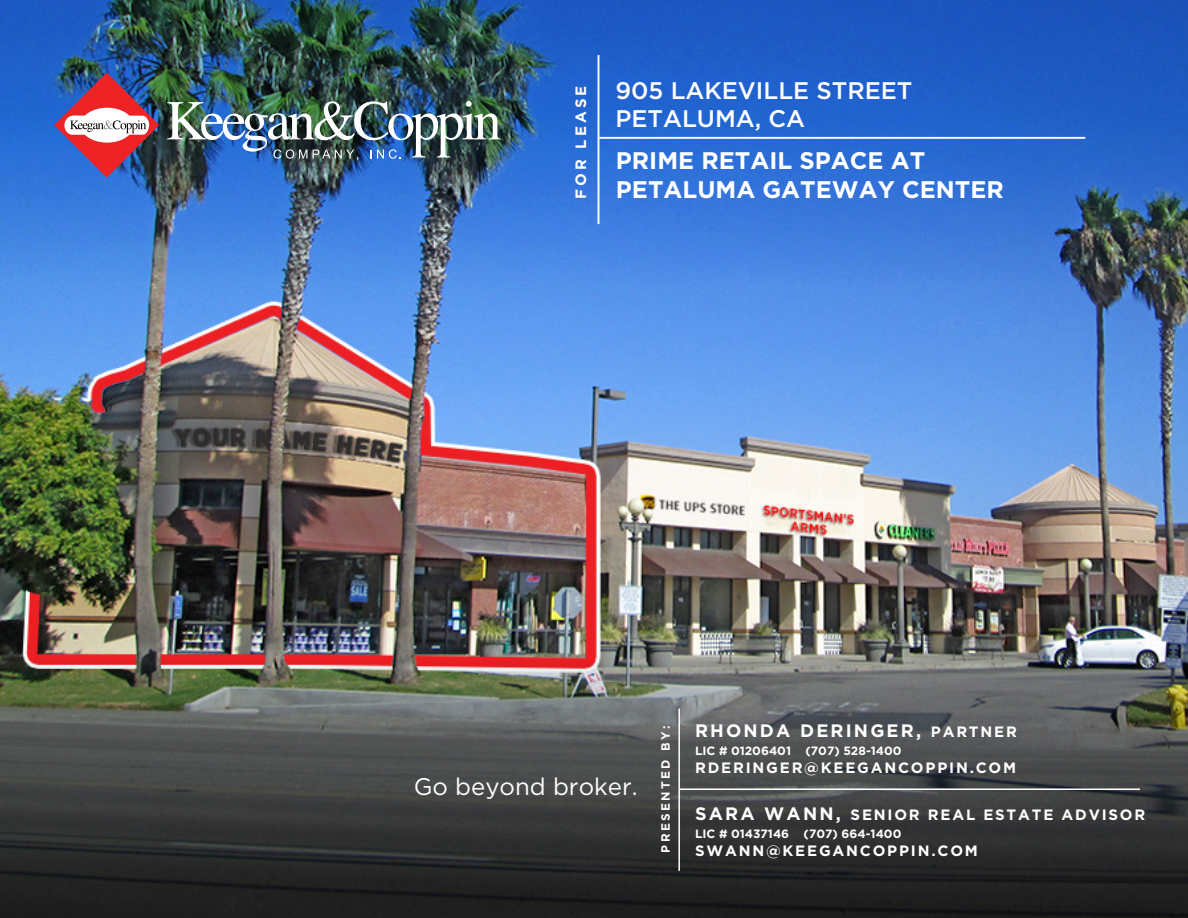
<style>
.page{position:relative;width:1188px;height:918px;background:#fff}
.page>*{position:absolute;margin:0;border:0;box-sizing:border-box;transform-origin:0 0}
.cover_pg_title{font:700 24px "Gotham";color:#fff}
.t1{font:500 24px "Gotham";color:#fff}
.cover_pg_title-2{font:24px "Gotham";color:#fff}
.cover_footer_-_agent{font:700 18px "Gotham";letter-spacing:.12em;color:#fff}
.cover_footer_-_agent_email{font:700 15px "Gotham";letter-spacing:.12em;color:#fff}
.cover_footer_-_agent-2{font:700 15px "Gotham";letter-spacing:.12em;color:#fff}
.cover_footer_-_agent-3{font:700 15px "Gotham";letter-spacing:.2em;color:#fff}
.cover_footer_-_lic{font:700 12px "Gotham";color:#fff}
.footer_-__represented_by{font:700 12px "Gotham";letter-spacing:.2em;color:#fff}
.s1{font-size:15px}
.s2{font-size:18px}
</style>
<div class="page">
<img style="left:0;top:281px;width:1188px;height:379px">
<img style="left:0;top:0;width:1188px;height:281px">
<svg style="left:0;top:660px;width:1188px;height:258px;background:#454644"></svg>
<hr style="left:678px;top:708px;width:2px;height:163px;background:#fff">
<hr style="left:680px;top:788px;width:460px;height:2px;background:#fff">
<hr style="left:599px;top:137px;width:486px;height:2px;background:#fff">
<hr style="left:598px;top:55px;width:1px;height:169px;background:#fff">
<img style="left:54px;top:73px;width:105px;height:104px">
<img style="left:167px;top:101px;width:334px;height:59px">
<p class="cover_footer_-_agent-3" style="left:572px;top:199px;width:114px;rotate:-90deg">FOR LEASE</p>
<p class="t1" style="left:615px;top:77px;width:299px">905 LAKEVILLE STREET</p>
<p class="t1" style="left:615px;top:105px;width:191px">PETALUMA, CA</p>
<p class="cover_pg_title" style="left:616px;top:147px;width:311px">PRIME RETAIL SPACE AT</p>
<p class="cover_pg_title" style="left:616px;top:175px;width:390px">PETALUMA GATEWAY CENTER</p>
<p class="cover_pg_title-2" style="left:414px;top:773px;width:225px">Go beyond broker.</p>
<p class="footer_-__represented_by" style="left:659px;top:853px;width:129px;rotate:-90deg">PRESENTED BY:</p>
<p class="cover_footer_-_agent" style="left:695px;top:720px;width:323px">RHONDA DERINGER, <span class="s1">PARTNER</span></p>
<p class="cover_footer_-_lic" style="left:695px;top:744px;width:208px">LIC # 01206401 (707) 528-1400</p>
<p class="cover_footer_-_agent_email" style="left:695px;top:759px;width:323px">RDERINGER@KEEGANCOPPIN.COM</p>
<p class="cover_footer_-_agent-2" style="left:695px;top:806px;width:452px"><span class="s2">SARA WANN,</span> SENIOR REAL ESTATE ADVISOR</p>
<p class="cover_footer_-_lic" style="left:695px;top:827px;width:208px">LIC # 01437146 (707) 664-1400</p>
<p class="cover_footer_-_agent_email" style="left:695px;top:842px;width:284px">SWANN@KEEGANCOPPIN.COM</p>
</div>
